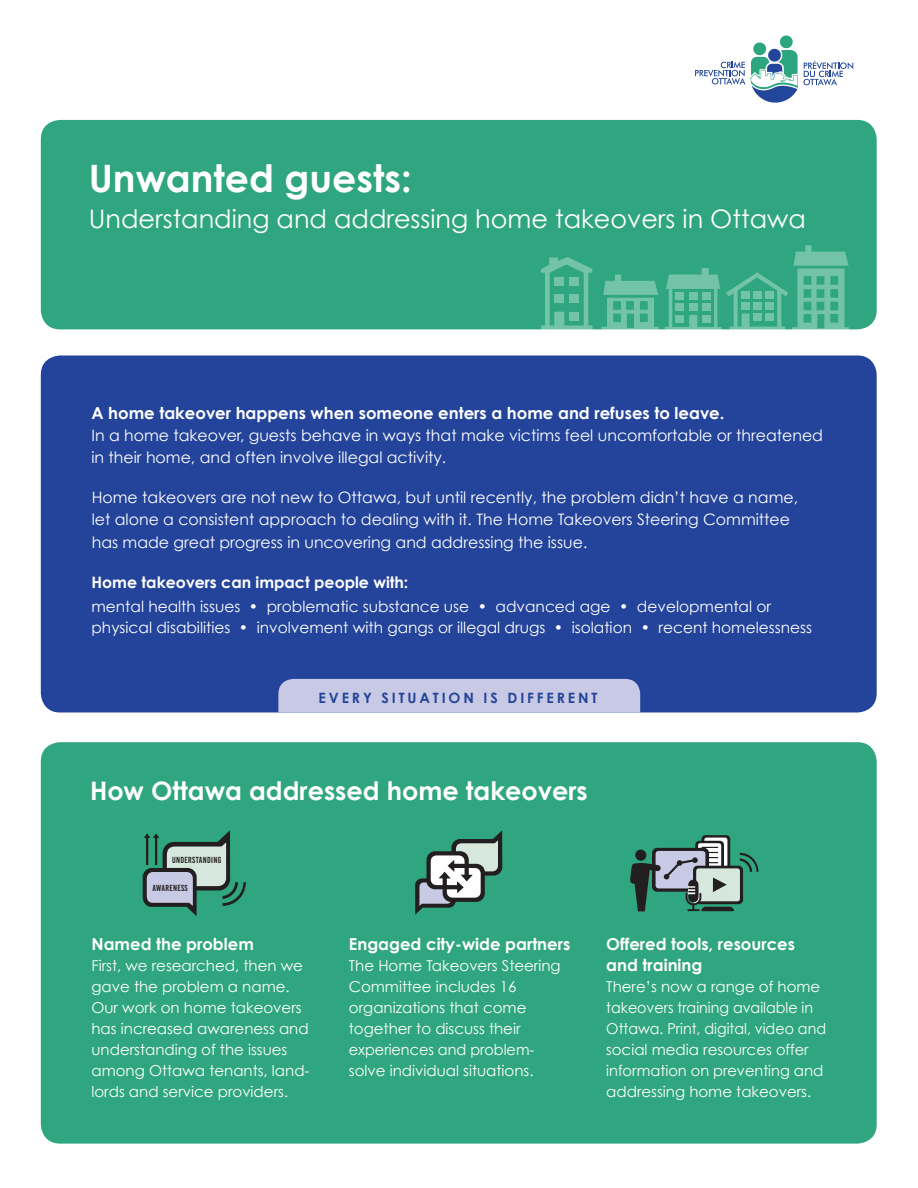
<style>
.page{position:relative;width:918px;height:1188px;background:#fff}
.page>*{position:absolute;margin:0;border:0;box-sizing:border-box;transform-origin:0 0}
.t1{font:700 37.8px "Century Gothic";color:#fff}
.t2{font:25.5px "Century Gothic";color:#fff}
.t3{font:700 25.5px "Century Gothic";color:#fff}
.t4{font:700 16.5px/21px "Century Gothic";color:#fff}
.t5{font:15.75px/22.5px "Century Gothic";color:#fff}
.t6{font:700 15.75px "Century Gothic";color:#fff}
.t7{font:15.3px/21px "Century Gothic";color:#fff}
.t8{font:15px/21px "Century Gothic";color:#fff}
.t9{font:700 14.25px "Century Gothic";letter-spacing:.2em;color:#23449a}
.t10{font:8.85px "Bebas Kai";letter-spacing:.035em;color:#231f20}
</style>
<div class="page">
<div style="left:41px;top:120px;width:836px;height:209px;background:#2fa67f;border-radius:19px"></div>
<div style="left:41px;top:356px;width:836px;height:356px;background:#23449a;border-radius:19px"></div>
<div style="left:41px;top:742px;width:836px;height:402px;background:#2fa67f;border-radius:19px"></div>
<svg style="left:695px;top:35px;width:158px;height:68px"></svg>
<svg style="left:541px;top:257px;width:52px;height:73px"></svg>
<div style="left:554px;top:294px;width:10px;height:9px;background:#73c3a9"></div>
<div style="left:569px;top:294px;width:10px;height:9px;background:#73c3a9"></div>
<div style="left:554px;top:277px;width:10px;height:9px;background:#73c3a9"></div>
<div style="left:569px;top:277px;width:10px;height:9px;background:#73c3a9"></div>
<div style="left:569px;top:312px;width:10px;height:9px;background:#73c3a9"></div>
<svg style="left:602px;top:275px;width:57px;height:55px"></svg>
<svg style="left:665px;top:245px;width:184px;height:85px"></svg>
<svg style="left:415px;top:830px;width:87px;height:85px"></svg>
<svg style="left:143px;top:830px;width:103px;height:86px"></svg>
<svg style="left:630px;top:835px;width:128px;height:76px"></svg>
<div style="left:278px;top:679px;width:362px;height:33px;background:#c8c9e4"></div>
<p class="t1" style="left:89px;top:150px;width:324px">Unwanted guests:</p>
<p class="t2" style="left:89px;top:201px;width:718px">Understanding and addressing home takeovers in Ottawa</p>
<p class="t4" style="left:92px;top:402px;width:634px">A home takeover happens when someone enters a home and refuses to leave.</p>
<p class="t5" style="left:92px;top:424px;width:733px;line-height:21.8px">In a home takeover, guests behave in ways that make victims feel uncomfortable or threatened in their home, and often involve illegal activity.</p>
<p class="t5" style="left:92px;top:485px;width:708px">Home takeovers are not new to Ottawa, but until recently, the problem didn’t have a name, let alone a consistent approach to dealing with it. The Home Takeovers Steering Committee has made great progress in uncovering and addressing the issue.</p>
<p class="t6" style="left:92px;top:570px;width:318px">Home takeovers can impact people with:</p>
<p class="t7" style="left:92px;top:595px;width:722px">mental health issues • problematic substance use • advanced age • developmental or physical disabilities • involvement with gangs or illegal drugs • isolation • recent homelessness</p>
<p class="t9" style="left:319px;top:687px;width:281px">EVERY SITUATION IS DIFFERENT</p>
<p class="t3" style="left:90px;top:772px;width:499px">How Ottawa addressed home takeovers</p>
<p class="t10" style="left:172px;top:856px;width:51px">UNDERSTANDING</p>
<p class="t10" style="left:152px;top:883px;width:37px">AWARENESS</p>
<p class="t4" style="left:92px;top:932px;width:164px">Named the problem</p>
<p class="t8" style="left:92px;top:954px;width:220px">First, we researched, then we gave the problem a name.<br>Our work on home takeovers has increased awareness and understanding of the issues among Ottawa tenants, land&shy;lords and service providers.</p>
<p class="t4" style="left:349px;top:932px;width:223px">Engaged city-wide partners</p>
<p class="t8" style="left:349px;top:954px;width:213px">The Home Takeovers Steering<br>Committee includes 16 organizations that come together to discuss their experiences and problem&shy;solve individual situations.</p>
<p class="t4" style="left:606px;top:932px;width:190px">Offered tools, resources and training</p>
<p class="t8" style="left:606px;top:975px;width:221px">There’s now a range of home takeovers training available in<br>Ottawa. Print, digital, video and social media resources offer information on preventing and addressing home takeovers.</p>
</div>
